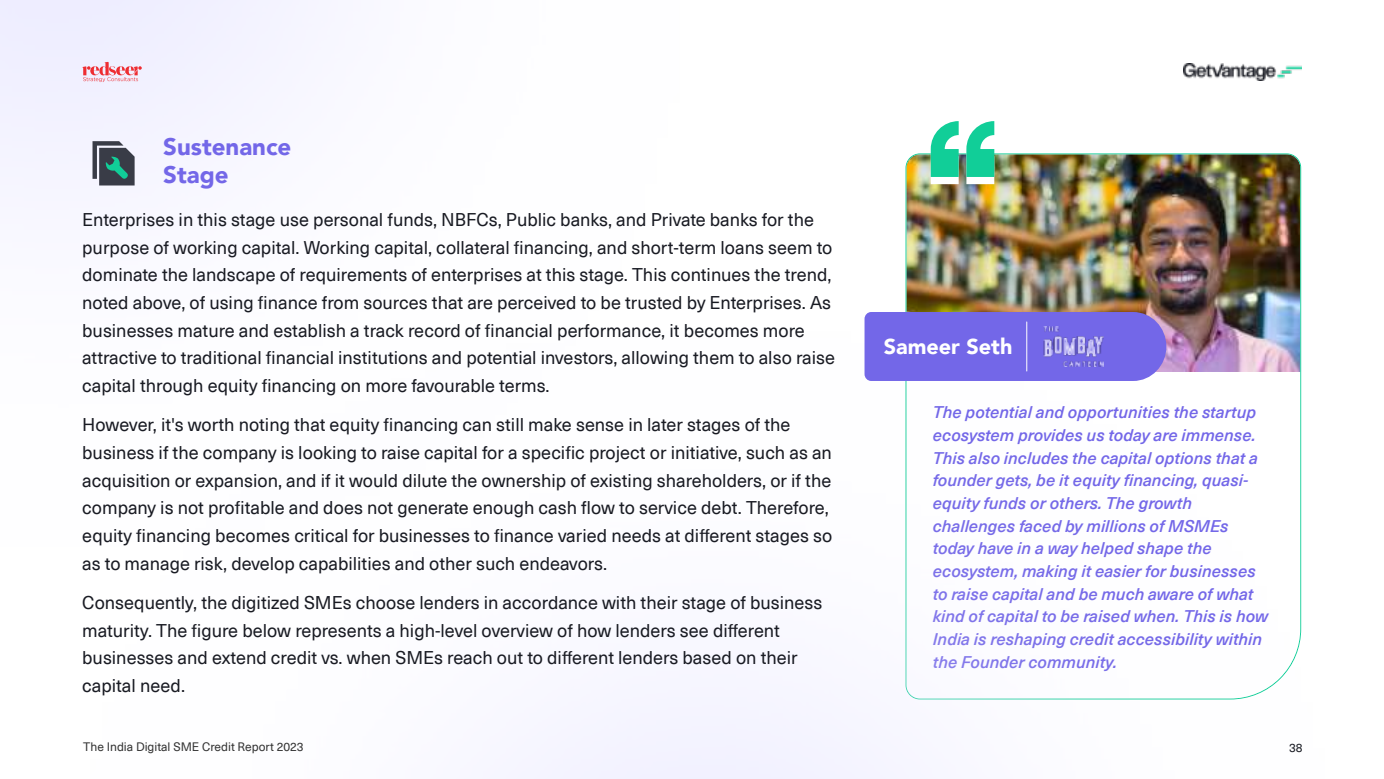
<style>
.page{position:relative;width:1384px;height:779px;background:#fff}
.page>*{position:absolute;margin:0;border:0;box-sizing:border-box;transform-origin:0 0}
.t1{font:900 24px/28.5px "Avenir";color:#7367e8}
.t2{font:900 21.6px "Avenir";color:#fff}
.t3{font:18px/27.6px "Neue Haas Unica Pro";color:#191b23}
.t4{font:italic 500 16.5px/22.8px "Neue Haas Unica Pro";color:#7367e8}
.t5{font:12px "Neue Haas Unica Pro";color:#333}
.t6{font:12px "Neue Haas Unica Pro";color:#191b23}
</style>
<div class="page">
<img style="left:905px;top:153px;width:395px;height:179px">
<img style="left:535px;top:332px;width:767px;height:446px">
<svg style="left:92px;top:141px;width:43px;height:44px"></svg>
<svg style="left:930px;top:121px;width:28px;height:63px"></svg>
<svg style="left:966px;top:121px;width:28px;height:63px"></svg>
<div style="left:864px;top:312px;width:302px;height:69px;background:#7367e8"></div>
<img style="left:1042px;top:327px;width:61px;height:39px">
<hr style="left:1026px;top:322px;width:1px;height:49px;background:#fff">
<img style="left:1183px;top:63px;width:118px;height:18px">
<svg style="left:82px;top:62px;width:60px;height:20px"></svg>
<h1 class="t1" style="left:163px;top:133px;width:129px">Sustenance<br>Stage</h1>
<p class="t3" style="left:82px;top:207px;width:754px">Enterprises in this stage use personal funds, NBFCs, Public banks, and Private banks for the purpose of working capital. Working capital, collateral financing, and short-term loans seem to dominate the landscape of requirements of enterprises at this stage. This continues the trend, noted above, of using finance from sources that are perceived to be trusted by Enterprises. As businesses mature and establish a track record of financial performance, it becomes more attractive to traditional financial institutions and potential investors, allowing them to also raise capital through equity financing on more favourable terms.</p>
<p class="t3" style="left:82px;top:412px;width:751px">However, it's worth noting that equity financing can still make sense in later stages of the business if the company is looking to raise capital for a specific project or initiative, such as an acquisition or expansion, and if it would dilute the ownership of existing shareholders, or if the company is not profitable and does not generate enough cash flow to service debt. Therefore, equity financing becomes critical for businesses to finance varied needs at different stages so as to manage risk, develop capabilities and other such endeavors.</p>
<p class="t3" style="left:82px;top:590px;width:741px">Consequently, the digitized SMEs choose lenders in accordance with their stage of business maturity. The figure below represents a high-level overview of how lenders see different businesses and extend credit vs. when SMEs reach out to different lenders based on their capital need.</p>
<p class="t2" style="left:883px;top:333px;width:130px">Sameer Seth</p>
<p class="t4" style="left:932px;top:402px;width:337px">The potential and opportunities the startup ecosystem provides us today are immense.<br>This also includes the capital options that a founder gets, be it equity financing, quasi&shy;equity funds or others. The growth challenges faced by millions of MSMEs today have in a way helped shape the ecosystem, making it easier for businesses to raise capital and be much aware of what kind of capital to be raised when. This is how India is reshaping credit accessibility within the Founder community.</p>
<p class="t5" style="left:83px;top:741px;width:222px">The India Digital SME Credit Report 2023</p>
<p class="t6" style="left:1288px;top:742px;width:15px">38</p>
</div>
